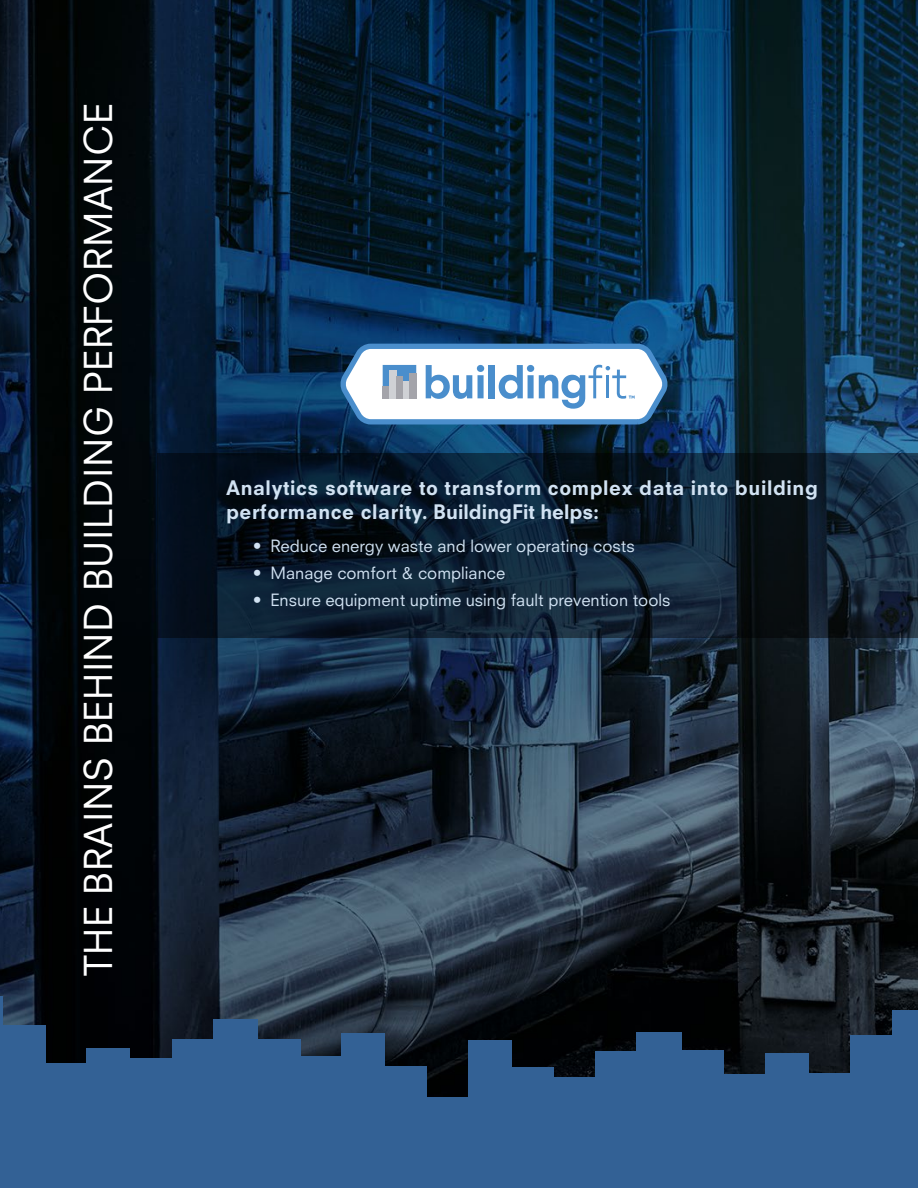
<style>
.page{position:relative;width:918px;height:1188px;background:#fff}
.page>*{position:absolute;margin:0;border:0;box-sizing:border-box;transform-origin:0 0}
.t1{font:37.5px "Neuzeit SLT Std";letter-spacing:.015em;color:#fff}
.t2{font:800 19.5px/23.4px "Neuzeit SLT Std";letter-spacing:.03em;color:#d1e2f2}
.t3{font:16.5px "Neuzeit SLT Std";color:#d1e2f2}
</style>
<div class="page">
<img style="left:0;top:0;width:918px;height:1097px">
<div style="left:257px;top:1040px;width:43px;height:148px;background:#336195"></div>
<div style="left:172px;top:1039px;width:42px;height:149px;background:#336195"></div>
<div style="left:213px;top:1019px;width:45px;height:169px;background:#336195"></div>
<div style="left:44px;top:1064px;width:44px;height:124px;background:#336195"></div>
<div style="left:87px;top:1048px;width:43px;height:140px;background:#336195"></div>
<hr style="left:0;top:997px;width:3px;height:191px;background:#336195">
<div style="left:129px;top:1059px;width:44px;height:129px;background:#336195"></div>
<div style="left:2px;top:1026px;width:43px;height:162px;background:#336195"></div>
<div style="left:342px;top:1033px;width:43px;height:155px;background:#336195"></div>
<div style="left:384px;top:1067px;width:43px;height:121px;background:#336195"></div>
<div style="left:299px;top:1057px;width:44px;height:131px;background:#336195"></div>
<div style="left:850px;top:1036px;width:43px;height:152px;background:#336195"></div>
<div style="left:595px;top:1051px;width:42px;height:137px;background:#336195"></div>
<div style="left:510px;top:1068px;width:44px;height:120px;background:#336195"></div>
<div style="left:892px;top:1010px;width:26px;height:178px;background:#336195"></div>
<div style="left:553px;top:1077px;width:43px;height:111px;background:#336195"></div>
<div style="left:723px;top:1074px;width:43px;height:114px;background:#336195"></div>
<div style="left:765px;top:1054px;width:44px;height:134px;background:#336195"></div>
<div style="left:636px;top:1033px;width:46px;height:155px;background:#336195"></div>
<div style="left:808px;top:1073px;width:43px;height:115px;background:#336195"></div>
<div style="left:681px;top:1051px;width:43px;height:137px;background:#336195"></div>
<div style="left:426px;top:1097px;width:43px;height:91px;background:#336195"></div>
<div style="left:468px;top:1040px;width:43px;height:148px;background:#336195"></div>
<svg style="left:157px;top:454px;width:761px;height:184px;background:#0c1d2d"></svg>
<svg style="left:335px;top:341px;width:338px;height:86px"></svg>
<h1 class="t1" style="left:76px;top:976px;width:875px;rotate:-90deg">THE BRAINS BEHIND BUILDING PERFORMANCE</h1>
<p class="t2" style="left:226px;top:476px;width:594px">Analytics software to transform complex data into building performance clarity. BuildingFit helps:</p>
<p class="t3" style="left:253px;top:536px;width:383px">• Reduce energy waste and lower operating costs</p>
<p class="t3" style="left:253px;top:563px;width:254px">• Manage comfort &amp; compliance</p>
<p class="t3" style="left:253px;top:590px;width:419px">• Ensure equipment uptime using fault prevention tools</p>
</div>
